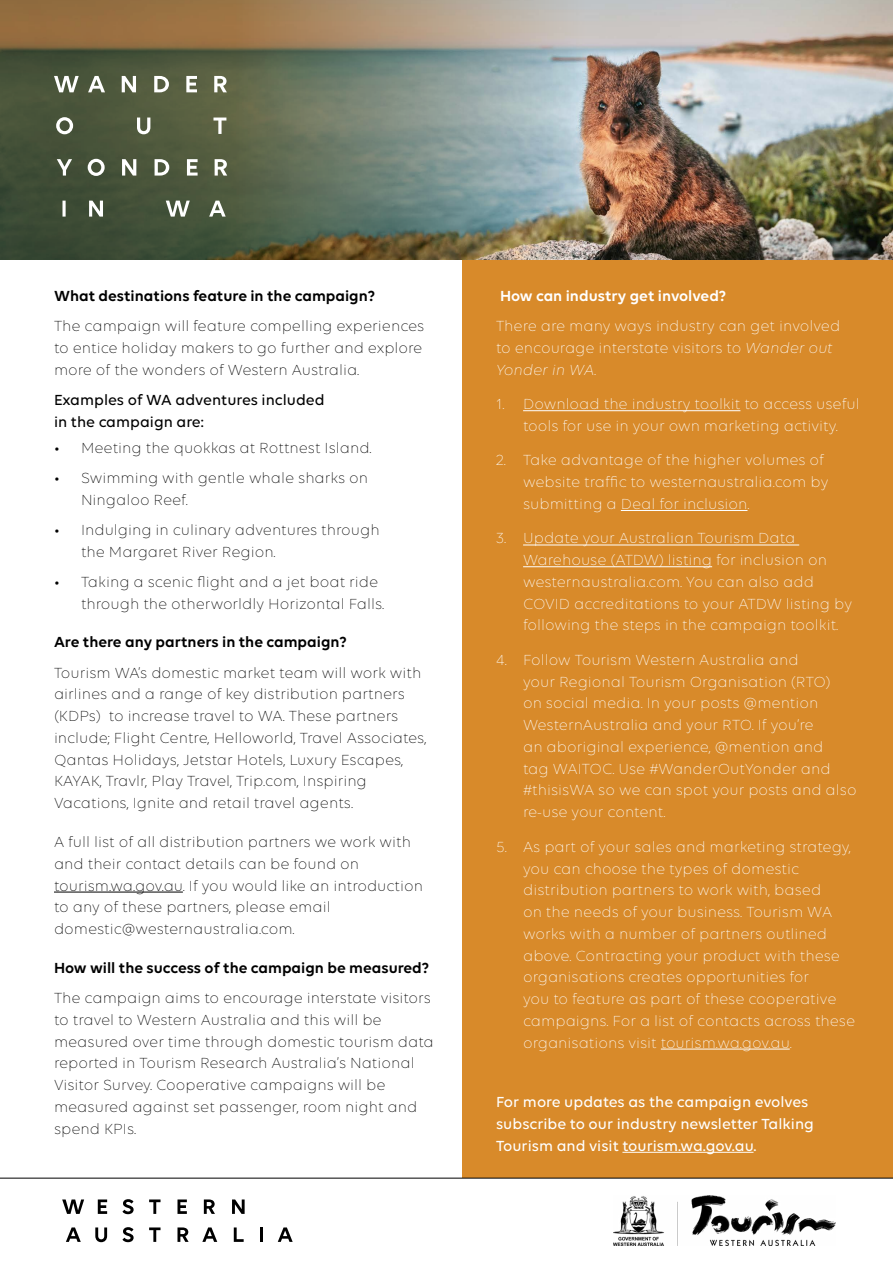
<style>
.page{position:relative;width:893px;height:1263px;background:#fff}
.page>*{position:absolute;margin:0;border:0;box-sizing:border-box;transform-origin:0 0}
.t1{font:300 15.75px/21.8px "Volte";color:#000}
.t2{font:300 15.75px/21.8px "Volte";color:#fff}
.t3{font:600 15.75px "Volte";color:#000}
.t4{font:500 15.75px/21.8px "Volte";color:#fff}
.t5{font:500 15.75px/21.8px "Volte";color:#000}
.t6{font:600 15.75px "Volte";color:#fff}
.s1{font-style:italic}
</style>
<div class="page">
<div style="left:462px;top:180px;width:431px;height:998px;background:#d88a2a"></div>
<img style="left:682px;top:0;width:211px;height:259px">
<img style="left:0;top:0;width:682px;height:259px">
<img style="left:614px;top:1196px;width:222px;height:50px">
<hr style="left:0;top:1178px;width:893px;height:1px;background:#000">
<hr style="left:54px;top:892px;width:129px;height:1px;background:#000">
<hr style="left:523px;top:410px;width:217px;height:1px;background:#fff">
<hr style="left:621px;top:510px;width:126px;height:1px;background:#fff">
<hr style="left:523px;top:545px;width:276px;height:1px;background:#fff">
<hr style="left:523px;top:566px;width:189px;height:1px;background:#fff">
<hr style="left:661px;top:1049px;width:129px;height:1px;background:#fff">
<hr style="left:622px;top:1152px;width:131px;height:1px;background:#fff">
<svg style="left:62px;top:1199px;width:22px;height:15px"></svg>
<svg style="left:98px;top:1199px;width:9px;height:15px"></svg>
<svg style="left:122px;top:1199px;width:12px;height:15px"></svg>
<svg style="left:149px;top:1199px;width:12px;height:15px"></svg>
<svg style="left:177px;top:1199px;width:10px;height:15px"></svg>
<svg style="left:204px;top:1199px;width:11px;height:15px"></svg>
<svg style="left:232px;top:1199px;width:13px;height:15px"></svg>
<svg style="left:66px;top:1227px;width:15px;height:15px"></svg>
<svg style="left:95px;top:1227px;width:12px;height:15px"></svg>
<svg style="left:122px;top:1227px;width:12px;height:15px"></svg>
<svg style="left:149px;top:1227px;width:12px;height:15px"></svg>
<svg style="left:177px;top:1227px;width:12px;height:15px"></svg>
<svg style="left:202px;top:1227px;width:15px;height:15px"></svg>
<svg style="left:234px;top:1227px;width:10px;height:15px"></svg>
<hr style="left:260px;top:1227px;width:3px;height:15px;background:#000">
<svg style="left:278px;top:1227px;width:15px;height:15px"></svg>
<svg style="left:54px;top:76px;width:25px;height:16px"></svg>
<svg style="left:88px;top:76px;width:17px;height:16px"></svg>
<svg style="left:122px;top:76px;width:14px;height:16px"></svg>
<svg style="left:154px;top:76px;width:15px;height:16px"></svg>
<svg style="left:186px;top:76px;width:11px;height:16px"></svg>
<svg style="left:214px;top:76px;width:13px;height:16px"></svg>
<svg style="left:57px;top:159px;width:15px;height:17px"></svg>
<svg style="left:88px;top:159px;width:17px;height:17px"></svg>
<svg style="left:122px;top:159px;width:14px;height:17px"></svg>
<svg style="left:155px;top:159px;width:14px;height:17px"></svg>
<svg style="left:187px;top:159px;width:11px;height:17px"></svg>
<svg style="left:215px;top:159px;width:12px;height:17px"></svg>
<svg style="left:56px;top:117px;width:17px;height:17px"></svg>
<svg style="left:137px;top:118px;width:13px;height:16px"></svg>
<svg style="left:213px;top:118px;width:13px;height:16px"></svg>
<svg style="left:62px;top:201px;width:164px;height:16px;background:#64705c"></svg>
<p class="t3" style="left:54px;top:286px;width:323px">What destinations feature in the campaign?</p>
<p class="t1" style="left:54px;top:315px;width:372px;text-align:justify">The campaign will feature compelling experiences to entice holiday makers to go further and explore more of the wonders of Western Australia.</p>
<p class="t5" style="left:54px;top:388px;width:272px">Examples of WA adventures included in the campaign are:</p>
<p class="t1" style="left:54px;top:436px;width:319px">• Meeting the quokkas at Rottnest Island.</p>
<p class="t1" style="left:81px;top:467px;width:289px;text-indent:-27px">• Swimming with gentle whale sharks on<br>Ningaloo Reef.</p>
<p class="t1" style="left:81px;top:519px;width:300px;text-indent:-27px">• Indulging in culinary adventures through the Margaret River Region.</p>
<p class="t1" style="left:81px;top:571px;width:305px;text-indent:-27px">• Taking a scenic flight and a jet boat ride through the otherworldly Horizontal Falls.</p>
<p class="t3" style="left:54px;top:633px;width:295px">Are there any partners in the campaign?</p>
<p class="t1" style="left:54px;top:661px;width:374px">Tourism WA’s domestic market team will work with airlines and a range of key distribution partners (KDPs) to increase travel to WA. These partners include; Flight Centre, Helloworld, Travel Associates, Qantas Holidays, Jetstar Hotels, Luxury Escapes, KAYAK, Travlr, Play Travel, Trip.com, Inspiring Vacations, Ignite and retail travel agents.</p>
<p class="t1" style="left:54px;top:831px;width:371px">A full list of all distribution partners we work with and their contact details can be found on tourism.wa.gov.au. If you would like an introduction to any of these partners, please email domestic@westernaustralia.com.</p>
<p class="t3" style="left:54px;top:958px;width:377px">How will the success of the campaign be measured?</p>
<p class="t1" style="left:54px;top:987px;width:381px">The campaign aims to encourage interstate visitors to travel to Western Australia and this will be measured over time through domestic tourism data reported in Tourism Research Australia’s National Visitor Survey. Cooperative campaigns will be measured against set passenger, room night and spend KPIs.</p>
<p class="t6" style="left:500px;top:286px;width:228px">How can industry get involved?</p>
<p class="t2" style="left:496px;top:315px;width:346px">There are many ways industry can get involved to encourage interstate visitors to <span class="s1">Wander out<br>Yonder in WA</span>.</p>
<p class="t2" style="left:496px;top:393px;width:365px;text-align:center">1. Download the industry toolkit to access useful tools for use in your own marketing activity.</p>
<p class="t2" style="left:523px;top:449px;width:307px;text-indent:-27px">2. Take advantage of the higher volumes of website traffic to westernaustralia.com by submitting a Deal for inclusion.</p>
<p class="t2" style="left:523px;top:527px;width:330px;text-indent:-27px">3. Update your Australian Tourism Data Warehouse (ATDW) listing for inclusion on westernaustralia.com. You can also add COVID accreditations to your ATDW listing by following the steps in the campaign toolkit.</p>
<p class="t2" style="left:523px;top:649px;width:335px;text-indent:-27px">4. Follow Tourism Western Australia and<br>your Regional Tourism Organisation (RTO)<br>on social media. In your posts @mention WesternAustralia and your RTO. If you’re<br>an aboriginal experience, @mention and<br>tag WAITOC. Use #WanderOutYonder and #thisisWA so we can spot your posts and also re-use your content.</p>
<p class="t2" style="left:523px;top:835px;width:334px;text-indent:-27px">5. As part of your sales and marketing strategy, you can choose the types of domestic distribution partners to work with, based<br>on the needs of your business. Tourism WA works with a number of partners outlined above. Contracting your product with these organisations creates opportunities for<br>you to feature as part of these cooperative campaigns. For a list of contacts across these organisations visit tourism.wa.gov.au.</p>
<p class="t4" style="left:496px;top:1091px;width:319px">For more updates as the campaign evolves subscribe to our industry newsletter Talking<br>Tourism and visit tourism.wa.gov.au.</p>
</div>
